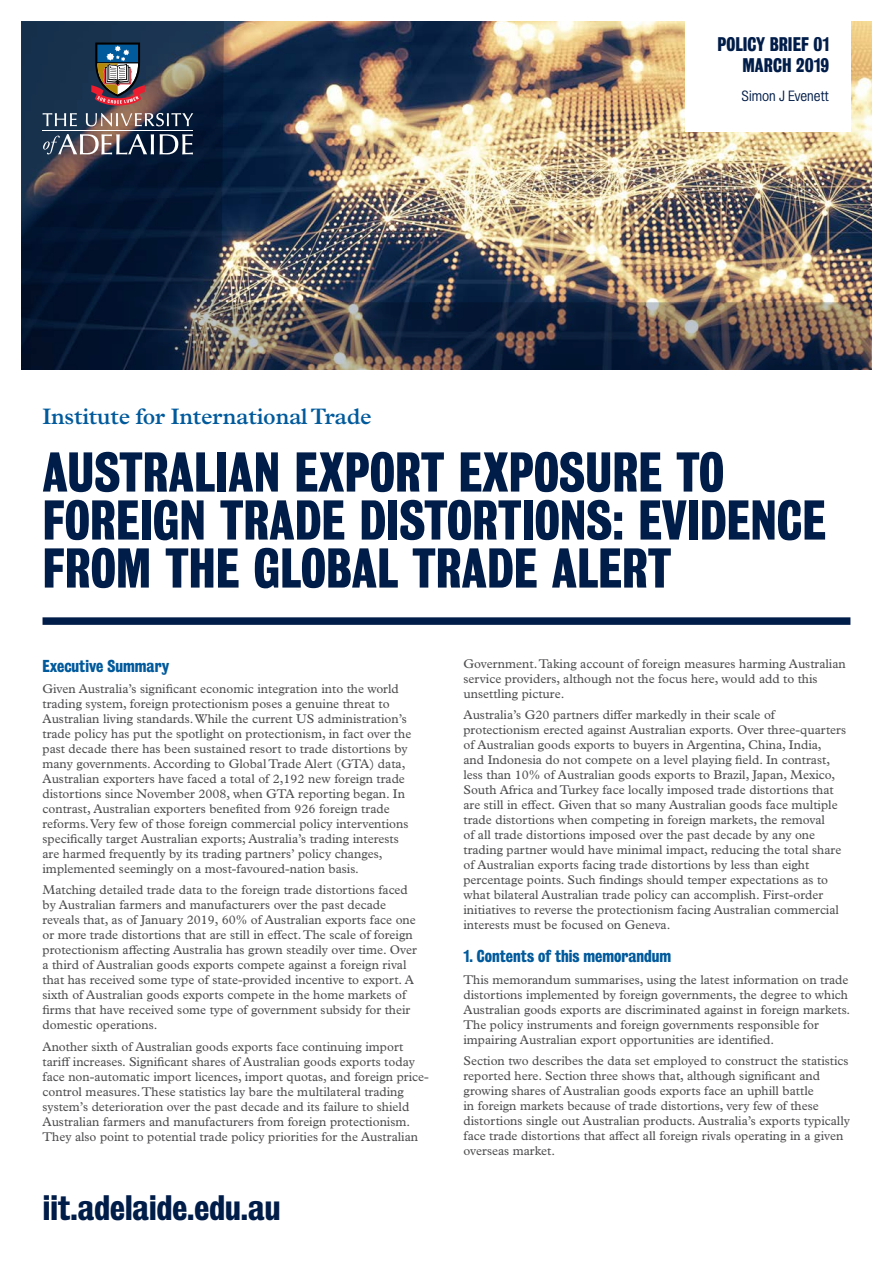
<style>
.page{position:relative;width:893px;height:1263px;background:#fff}
.page>*{position:absolute;margin:0;border:0;box-sizing:border-box;transform-origin:0 0}
.t1{font:700 51px/48px "Bureau Grot Condensed";color:#001c48}
.t2{font:700 32.25px "Bureau Grot Condensed";color:#001c48}
.t3{font:600 22.5px "Plantin MT Std";letter-spacing:-.01em;color:#005a9c}
.t4{font:700 18px/21px "Bureau Grot Condensed";color:#001c48;text-align:right}
.t5{font:700 15.75px "Bureau Grot Condensed";color:#005a9c}
.t6{font:300 13.5px "Bureau Grot";color:#001c48}
.t7{font:12.75px/15px "Plantin MT Std";color:#4d4d4f}
</style>
<div class="page">
<img style="left:21px;top:21px;width:851px;height:349px">
<svg style="left:43px;top:113px;width:34px;height:13px"></svg>
<svg style="left:43px;top:134px;width:111px;height:20px"></svg>
<svg style="left:160px;top:134px;width:33px;height:20px"></svg>
<hr style="left:43px;top:130px;width:150px;height:1px;background:#fff">
<svg style="left:86px;top:113px;width:107px;height:13px"></svg>
<svg style="left:91px;top:43px;width:54px;height:63px;background:#655c68"></svg>
<div style="left:43px;top:617px;width:807px;height:8px;background:#001c48"></div>
<div style="left:685px;top:0;width:165px;height:132px;background:#fff"></div>
<h3 class="t4" style="left:718px;top:34px;width:113px">POLICY BRIEF 01<br>MARCH 2019</h3>
<p class="t6" style="left:741px;top:88px;width:89px">Simon J Evenett</p>
<h3 class="t3" style="left:43px;top:403px;width:331px">Institute for International Trade</h3>
<h1 class="t1" style="left:43px;top:448px;width:785px">AUSTRALIAN EXPORT EXPOSURE TO<br>FOREIGN TRADE DISTORTIONS: EVIDENCE<br>FROM THE GLOBAL TRADE ALERT</h1>
<p class="t5" style="left:43px;top:657px;width:128px">Executive Summary</p>
<p class="t7" style="left:43px;top:681px;width:370px">Given Australia’s significant economic integration into the world trading system, foreign protectionism poses a genuine threat to Australian living standards. While the current US administration’s trade policy has put the spotlight on protectionism, in fact over the past decade there has been sustained resort to trade distortions by many governments. According to Global Trade Alert (GTA) data, Australian exporters have faced a total of 2,192 new foreign trade distortions since November 2008, when GTA reporting began. In contrast, Australian exporters benefited from 926 foreign trade reforms. Very few of those foreign commercial policy interventions specifically target Australian exports; Australia’s trading interests are harmed frequently by its trading partners’ policy changes, implemented seemingly on a most-favoured-nation basis.</p>
<p class="t7" style="left:43px;top:883px;width:376px">Matching detailed trade data to the foreign trade distortions faced by Australian farmers and manufacturers over the past decade reveals that, as of January 2019, 60% of Australian exports face one or more trade distortions that are still in effect. The scale of foreign protectionism affecting Australia has grown steadily over time. Over a third of Australian goods exports compete against a foreign rival that has received some type of state-provided incentive to export. A sixth of Australian goods exports compete in the home markets of firms that have received some type of government subsidy for their domestic operations.</p>
<p class="t7" style="left:43px;top:1039px;width:388px">Another sixth of Australian goods exports face continuing import tariff increases. Significant shares of Australian goods exports today face non-automatic import licences, import quotas, and foreign price&shy;control measures. These statistics lay bare the multilateral trading system’s deterioration over the past decade and its failure to shield Australian farmers and manufacturers from foreign protectionism.<br>They also point to potential trade policy priorities for the Australian</p>
<h2 class="t2" style="left:43px;top:1189px;width:239px">iit.adelaide.edu.au</h2>
<p class="t7" style="left:463px;top:656px;width:384px">Government. Taking account of foreign measures harming Australian service providers, although not the focus here, would add to this unsettling picture.</p>
<p class="t7" style="left:463px;top:707px;width:384px">Australia’s G20 partners differ markedly in their scale of protectionism erected against Australian exports. Over three-quarters of Australian goods exports to buyers in Argentina, China, India,<br>and Indonesia do not compete on a level playing field. In contrast, less than 10% of Australian goods exports to Brazil, Japan, Mexico, South Africa and Turkey face locally imposed trade distortions that are still in effect. Given that so many Australian goods face multiple trade distortions when competing in foreign markets, the removal<br>of all trade distortions imposed over the past decade by any one trading partner would have minimal impact, reducing the total share of Australian exports facing trade distortions by less than eight percentage points. Such findings should temper expectations as to what bilateral Australian trade policy can accomplish. First-order initiatives to reverse the protectionism facing Australian commercial interests must be focused on Geneva.</p>
<p class="t5" style="left:463px;top:947px;width:209px">1. Contents of this memorandum</p>
<p class="t7" style="left:463px;top:972px;width:388px">This memorandum summarises, using the latest information on trade distortions implemented by foreign governments, the degree to which Australian goods exports are discriminated against in foreign markets.<br>The policy instruments and foreign governments responsible for impairing Australian export opportunities are identified.</p>
<p class="t7" style="left:463px;top:1053px;width:388px">Section two describes the data set employed to construct the statistics reported here. Section three shows that, although significant and growing shares of Australian goods exports face an uphill battle<br>in foreign markets because of trade distortions, very few of these distortions single out Australian products. Australia’s exports typically face trade distortions that affect all foreign rivals operating in a given overseas market.</p>
</div>
